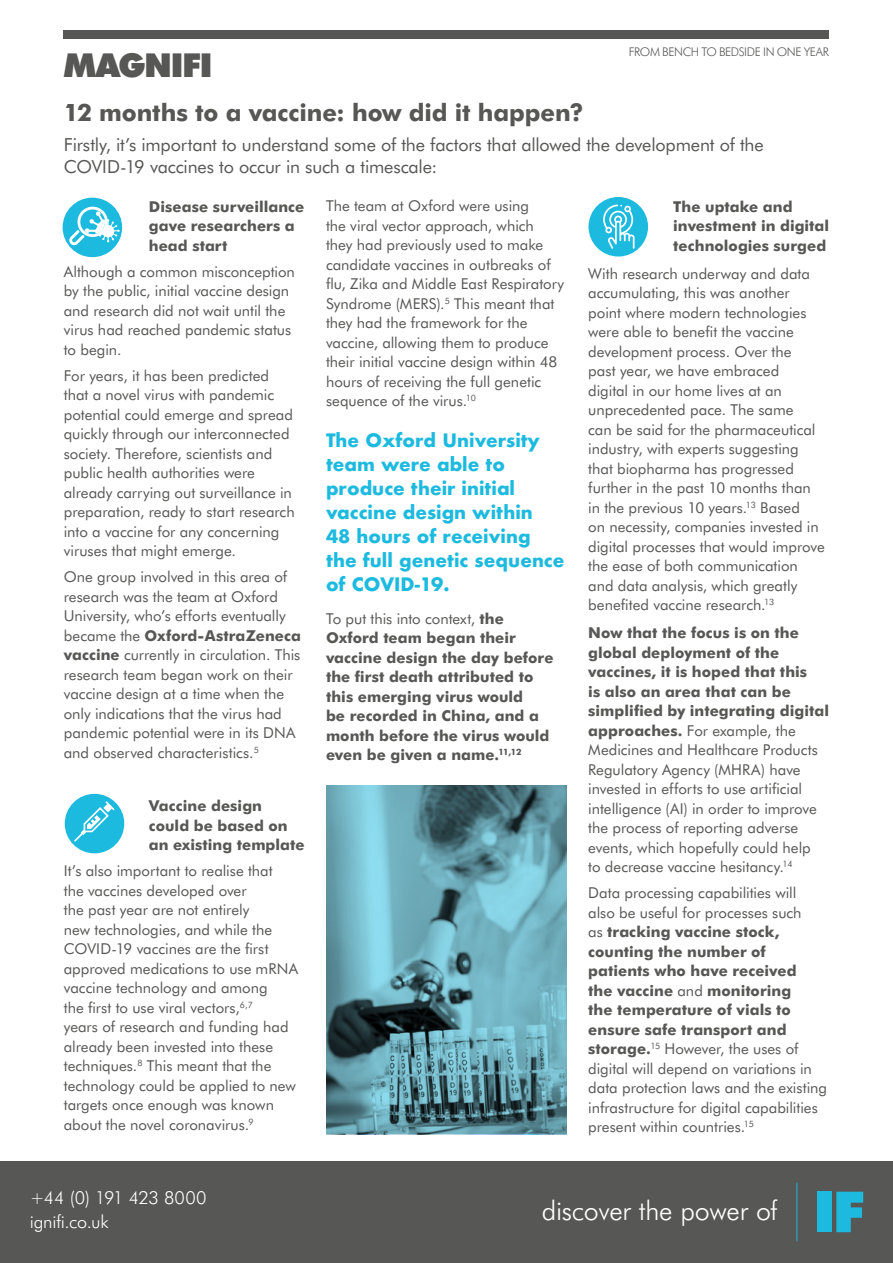
<style>
.page{position:relative;width:893px;height:1263px;background:#fff}
.page>*{position:absolute;margin:0;border:0;box-sizing:border-box;transform-origin:0 0}
.t1{font:900 33px "Futura BT";letter-spacing:-.045em;color:#575756}
.t2{font:300 26.85px "Futura BT";letter-spacing:-.01em;color:#fff}
.t3{font:700 24px "Futura BT";letter-spacing:-.005em;color:#575756}
.t4{font:700 18px/24px "Futura";color:#1dbadf}
.t5{font:18px/21.6px "Futura BT";letter-spacing:-.01em;color:#575756}
.t6{font:300 18px/24px "Futura BT";letter-spacing:-.01em;color:#fff}
.t7{font:15px/19.5px "Futura BT";color:#575756}
.t8{font:700 15px/19.5px "Futura BT";letter-spacing:.005em;color:#575756}
.t9{font:300 12px "Futura BT";letter-spacing:-.03em;color:#575756}
.s1{font-weight:700}
.s2{font-weight:400}
</style>
<div class="page">
<div style="left:0;top:1161px;width:893px;height:102px;background:#575756"></div>
<hr style="left:796px;top:1183px;width:1px;height:58px;background:#1dbadf">
<div style="left:817px;top:1192px;width:15px;height:40px;background:#1dbadf"></div>
<svg style="left:836px;top:1192px;width:27px;height:40px"></svg>
<div style="left:64px;top:30px;width:765px;height:8px;background:#575756"></div>
<div style="left:63px;top:198px;width:59px;height:59px;background:#1dbadf;border-radius:50%"></div>
<div style="left:65px;top:794px;width:59px;height:59px;background:#1dbadf;border-radius:50%"></div>
<div style="left:588px;top:197px;width:60px;height:60px;background:#1dbadf;border-radius:50%"></div>
<svg style="left:326px;top:785px;width:241px;height:349px;background:#6198a5"></svg>
<svg style="left:69px;top:207px;width:51px;height:38px"></svg>
<svg style="left:74px;top:801px;width:41px;height:40px"></svg>
<svg style="left:603px;top:204px;width:32px;height:45px"></svg>
<h1 class="t1" style="left:64px;top:46px;width:151px">MAGNIFI</h1>
<p class="t9" style="left:629px;top:44px;width:202px">FROM BENCH TO BEDSIDE IN ONE YEAR</p>
<h3 class="t3" style="left:64px;top:98px;width:521px">12 months to a vaccine: how did it happen?</h3>
<p class="t5" style="left:64px;top:134px;width:701px">Firstly, it’s important to understand some of the factors that allowed the development of the<br>COVID-19 vaccines to occur in such a timescale:</p>
<p class="t8" style="left:149px;top:197px;width:157px">Disease surveillance gave researchers a head start</p>
<p class="t7" style="left:64px;top:262px;width:233px">Although a common misconception by the public, initial vaccine design and research did not wait until the virus had reached pandemic status to begin.</p>
<p class="t7" style="left:64px;top:365px;width:232px">For years, it has been predicted that a novel virus with pandemic potential could emerge and spread quickly through our interconnected society. Therefore, scientists and public health authorities were already carrying out surveillance in preparation, ready to start research into a vaccine for any concerning viruses that might emerge.</p>
<p class="t7" style="left:64px;top:567px;width:239px">One group involved in this area of research was the team at Oxford University, who’s efforts eventually became the <span class="s1">Oxford-AstraZeneca vaccine</span> currently in circulation. This research team began work on their vaccine design at a time when the only indications that the virus had pandemic potential were in its DNA and observed characteristics.<sup>5</sup></p>
<p class="t8" style="left:149px;top:796px;width:157px">Vaccine design could be based on an existing template</p>
<p class="t7" style="left:64px;top:861px;width:236px">It’s also important to realise that<br>the vaccines developed over<br>the past year are not entirely<br>new technologies, and while the<br>COVID-19 vaccines are the first approved medications to use mRNA vaccine technology and among<br>the first to use viral vectors,<sup>6,7<br></sup>years of research and funding had already been invested into these techniques.<sup>8</sup> This meant that the technology could be applied to new targets once enough was known about the novel coronavirus.<sup>9</sup></p>
<p class="t7" style="left:326px;top:196px;width:240px">The team at Oxford were using<br>the viral vector approach, which they had previously used to make candidate vaccines in outbreaks of flu, Zika and Middle East Respiratory Syndrome (MERS).<sup>5</sup> This meant that they had the framework for the vaccine, allowing them to produce their initial vaccine design within 48 hours of receiving the full genetic sequence of the virus.<sup>10</sup></p>
<p class="t4" style="left:326px;top:429px;width:240px">The Oxford University team were able to produce their initial vaccine design within<br>48 hours of receiving the full genetic sequence of COVID-19.</p>
<p class="t8" style="left:326px;top:608px;width:229px"><span class="s2">To put this into context,</span> the<br>Oxford team began their vaccine design the day before the first death attributed to this emerging virus would<br>be recorded in China, and a month before the virus would even be given a name.<sup>11,12</sup></p>
<p class="t8" style="left:673px;top:197px;width:157px">The uptake and investment in digital technologies surged</p>
<p class="t7" style="left:588px;top:264px;width:238px">With research underway and data accumulating, this was another point where modern technologies were able to benefit the vaccine development process. Over the<br>past year, we have embraced<br>digital in our home lives at an unprecedented pace. The same<br>can be said for the pharmaceutical industry, with experts suggesting that biopharma has progressed further in the past 10 months than in the previous 10 years.<sup>13</sup> Based<br>on necessity, companies invested in digital processes that would improve the ease of both communication and data analysis, which greatly benefited vaccine research.<sup>13</sup></p>
<p class="t7" style="left:588px;top:623px;width:242px"><span class="s1">Now that the focus is on the global deployment of the vaccines, it is hoped that this<br>is also an area that can be simplified by integrating digital approaches.</span> For example, the<br>Medicines and Healthcare Products<br>Regulatory Agency (MHRA) have invested in efforts to use artificial intelligence (AI) in order to improve the process of reporting adverse events, which hopefully could help<br>to decrease vaccine hesitancy.<sup>14</sup></p>
<p class="t7" style="left:588px;top:883px;width:240px">Data processing capabilities will<br>also be useful for processes such<br>as <span class="s1">tracking vaccine stock, counting the number of patients who have received<br>the vaccine</span> and <span class="s1">monitoring<br>the temperature of vials to ensure safe transport and storage.</span><sup>15</sup> However, the uses of digital will depend on variations in data protection laws and the existing infrastructure for digital capabilities present within countries.<sup>15</sup></p>
<p class="t6" style="left:30px;top:1185px;width:178px">+44 (0) 191 423 8000 ignifi.co.uk</p>
<h2 class="t2" style="left:542px;top:1194px;width:237px">discover the power of</h2>
</div>
